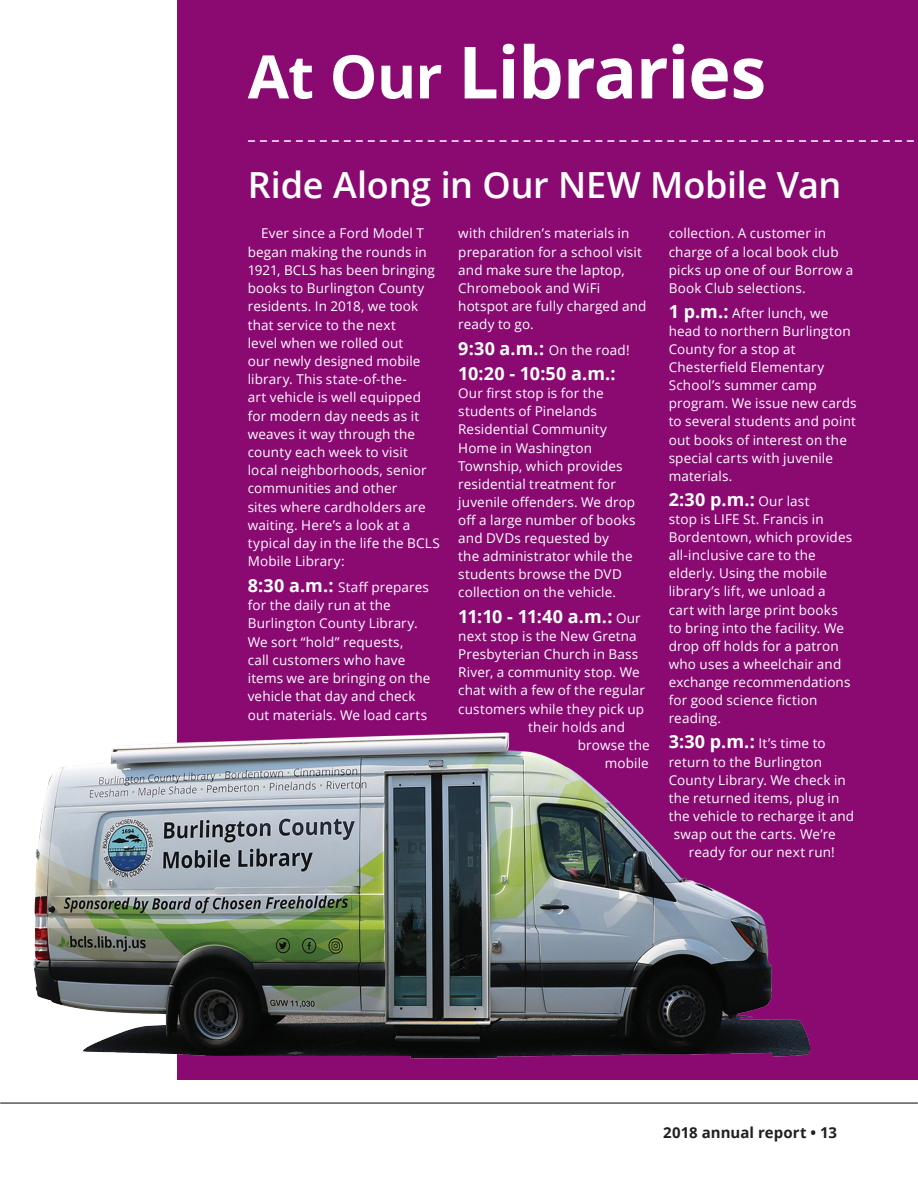
<style>
.page{position:relative;width:918px;height:1188px;background:#fff}
.page>*{position:absolute;margin:0;border:0;box-sizing:border-box;transform-origin:0 0}
.t1{font:700 72px "Open Sans";letter-spacing:-.015em;color:#fff}
.t2{font:600 36px "Open Sans";letter-spacing:-.005em;color:#fff}
.t3{font:700 18px "Open Sans";letter-spacing:-.02em;color:#fff}
.t4{font:700 15px "Open Sans";letter-spacing:.005em;color:#231f20}
.t5{font:13.5px/18.1px "Open Sans";letter-spacing:.01em;color:#fff}
.s1{font-size:60px}
.s2{font-weight:700;font-size:18px}
.s3{font-weight:400;font-size:13.5px}
</style>
<div class="page">
<div style="left:178px;top:0;width:740px;height:1080px;background:#8a0a72"></div>
<hr style="left:1px;top:1102px;width:916px;height:2px;background:#231f20">
<img style="left:33px;top:711px;width:776px;height:357px">
<svg style="left:249px;top:140px;width:665px;height:2px"></svg>
<h1 class="t1" style="left:248px;top:21px;width:520px"><span class="s1">At Our</span> Libraries</h1>
<h2 class="t2" style="left:248px;top:160px;width:595px">Ride Along in Our NEW Mobile Van</h2>
<p class="t5" style="left:248px;top:224px;width:194px;text-indent:14px">Ever since a Ford Model T began making the rounds in<br>1921, BCLS has been bringing books to Burlington County residents. In 2018, we took that service to the next<br>level when we rolled out<br>our newly designed mobile library. This state-of-the-<br>art vehicle is well equipped for modern day needs as it weaves it way through the county each week to visit local neighborhoods, senior communities and other<br>sites where cardholders are waiting. Here’s a look at a typical day in the life the BCLS<br>Mobile Library:</p>
<p class="t5" style="left:248px;top:578px;width:184px"><span class="s2">8:30 a.m.:</span> Staff prepares for the daily run at the<br>Burlington County Library.<br>We sort “hold” requests,<br>call customers who have items we are bringing on the vehicle that day and check out materials. We load carts</p>
<p class="t5" style="left:458px;top:224px;width:190px">with children’s materials in preparation for a school visit and make sure the laptop,<br>Chromebook and WiFi hotspot are fully charged and ready to go.</p>
<p class="t5" style="left:458px;top:340px;width:173px"><span class="s2">9:30 a.m.:</span> On the road!</p>
<h3 class="t3" style="left:458px;top:361px;width:159px">10:20 - 10:50 a.m.:</h3>
<p class="t5" style="left:458px;top:384px;width:179px">Our first stop is for the students of Pinelands<br>Residential Community<br>Home in Washington<br>Township, which provides residential treatment for juvenile offenders. We drop off a large number of books and DVDs requested by<br>the administrator while the students browse the DVD collection on the vehicle.</p>
<h3 class="t3" style="left:458px;top:604px;width:184px">11:10 - 11:40 a.m.: <span class="s3">Our</span></h3>
<p class="t5" style="left:458px;top:627px;width:180px">next stop is the New Gretna</p>
<p class="t5" style="left:458px;top:645px;width:182px">Presbyterian Church in Bass</p>
<p class="t5" style="left:458px;top:663px;width:183px">River, a community stop. We</p>
<p class="t5" style="left:458px;top:681px;width:188px">chat with a few of the regular</p>
<p class="t5" style="left:458px;top:699px;width:188px">customers while they pick up</p>
<p class="t5" style="left:528px;top:717px;width:98px">their holds and</p>
<p class="t5" style="left:578px;top:735px;width:73px">browse the</p>
<p class="t5" style="left:605px;top:754px;width:46px">mobile</p>
<p class="t5" style="left:669px;top:224px;width:186px">collection. A customer in charge of a local book club picks up one of our Borrow a<br>Book Club selections.</p>
<p class="t5" style="left:669px;top:304px;width:189px"><span class="s2">1 p.m.:</span> After lunch, we head to northern Burlington<br>County for a stop at<br>Chesterfield Elementary<br>School’s summer camp program. We issue new cards to several students and point out books of interest on the special carts with juvenile materials.</p>
<h3 class="t3" style="left:669px;top:487px;width:142px">2:30 p.m.: <span class="s3">Our last</span></h3>
<p class="t5" style="left:669px;top:510px;width:185px">stop is LIFE St. Francis in<br>Bordentown, which provides all-inclusive care to the elderly. Using the mobile library’s lift, we unload a cart with large print books to bring into the facility. We drop off holds for a patron who uses a wheelchair and exchange recommendations for good science fiction reading.</p>
<p class="t5" style="left:669px;top:734px;width:158px"><span class="s2">3:30 p.m.:</span> It’s time to</p>
<p class="t5" style="left:669px;top:752px;width:155px">return to the Burlington</p>
<p class="t5" style="left:669px;top:770px;width:179px">County Library. We check in</p>
<p class="t5" style="left:669px;top:788px;width:172px">the returned items, plug in</p>
<p class="t5" style="left:669px;top:806px;width:187px">the vehicle to recharge it and</p>
<p class="t5" style="left:674px;top:824px;width:164px">swap out the carts. We’re</p>
<p class="t5" style="left:689px;top:842px;width:148px">ready for our next run!</p>
<p class="t4" style="left:663px;top:1122px;width:175px">2018 annual report • 13</p>
</div>
